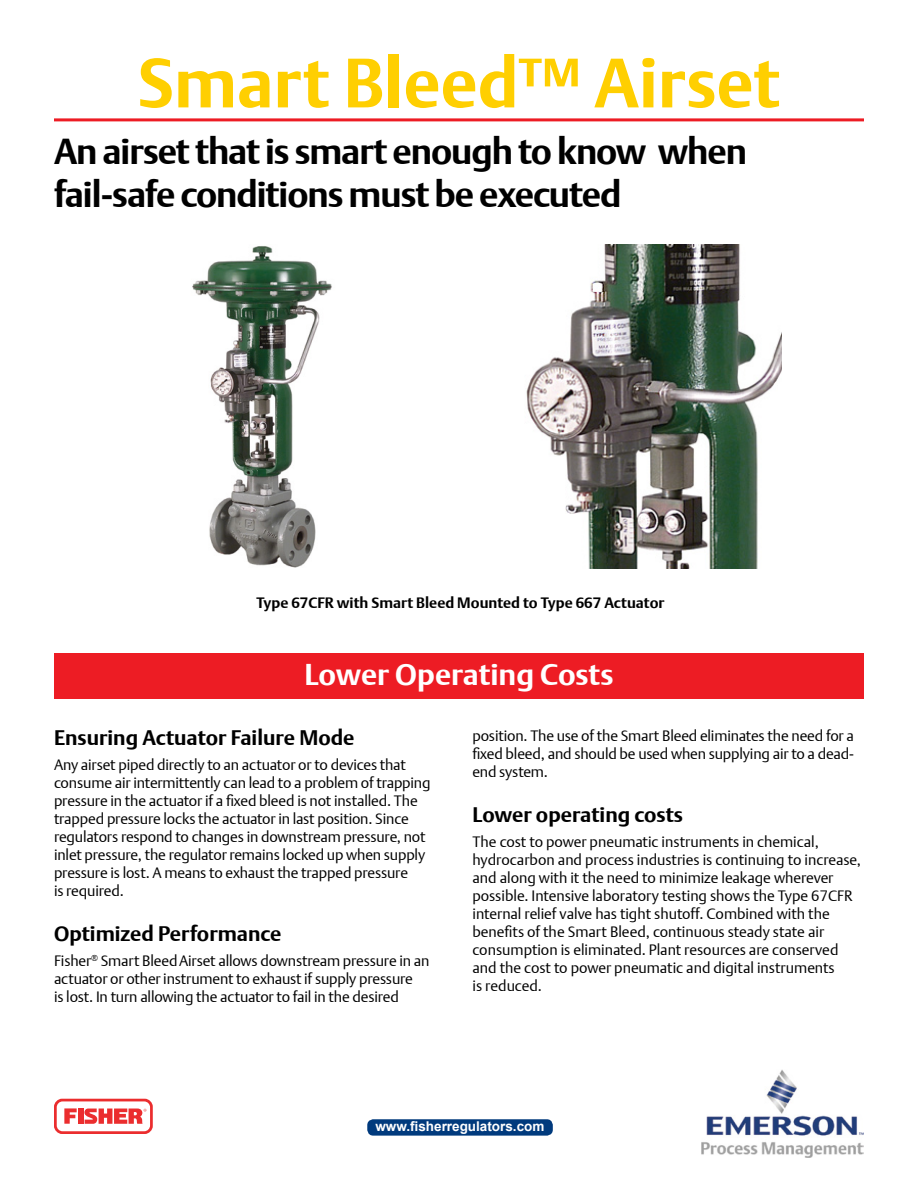
<style>
.page{position:relative;width:918px;height:1188px;background:#fff}
.page>*{position:absolute;margin:0;border:0;box-sizing:border-box;transform-origin:0 0}
.t1{font:700 69px "DTL Argo T";color:#ffcf01}
.t2{font:700 36px/43.2px "DTL Argo T";letter-spacing:-.03em;color:#000}
.t3{font:700 30px "DTL Argo T";color:#fff}
.t4{font:700 21px "DTL Argo T";color:#000}
.t5{font:15px/18px "DTL Argo T Light";letter-spacing:-.01em;color:#000}
.t6{font:700 15px "DTL Argo T";color:#000}
.t7{font:700 13.5px "Arial";color:#fff}
</style>
<div class="page">
<div style="left:367px;top:1119px;width:186px;height:17px;background:#003a7d;border-radius:6px"></div>
<img style="left:702px;top:1069px;width:162px;height:89px">
<hr style="left:54px;top:118px;width:810px;height:3px;background:#ed1c24">
<div style="left:55px;top:653px;width:809px;height:46px;background:#ed1c24"></div>
<img style="left:192px;top:246px;width:140px;height:322px">
<img style="left:526px;top:244px;width:256px;height:324px">
<svg style="left:54px;top:1099px;width:99px;height:35px"></svg>
<p class="t1" style="left:138px;top:42px;width:644px">Smart Bleed™ Airset</p>
<p class="t2" style="left:54px;top:129px;width:694px">An airset that is smart enough to know when fail-safe conditions must be executed</p>
<p class="t6" style="left:256px;top:594px;width:410px">Type 67CFR with Smart Bleed Mounted to Type 667 Actuator</p>
<p class="t3" style="left:304px;top:657px;width:311px">Lower Operating Costs</p>
<p class="t5" style="left:472px;top:726px;width:383px;text-align:justify">position. The use of the Smart Bleed eliminates the need for a fixed bleed, and should be used when supplying air to a dead&shy;end system.</p>
<p class="t4" style="left:472px;top:802px;width:212px">Lower operating costs</p>
<p class="t5" style="left:472px;top:832px;width:390px">The cost to power pneumatic instruments in chemical, hydrocarbon and process industries is continuing to increase, and along with it the need to minimize leakage wherever possible. Intensive laboratory testing shows the Type 67CFR internal relief valve has tight shutoff. Combined with the benefits of the Smart Bleed, continuous steady state air consumption is eliminated. Plant resources are conserved and the cost to power pneumatic and digital instruments<br>is reduced.</p>
<p class="t4" style="left:54px;top:725px;width:302px">Ensuring Actuator Failure Mode</p>
<p class="t5" style="left:54px;top:756px;width:378px">Any airset piped directly to an actuator or to devices that consume air intermittently can lead to a problem of trapping pressure in the actuator if a fixed bleed is not installed. The trapped pressure locks the actuator in last position. Since regulators respond to changes in downstream pressure, not inlet pressure, the regulator remains locked up when supply pressure is lost. A means to exhaust the trapped pressure<br>is required.</p>
<p class="t4" style="left:54px;top:922px;width:229px">Optimized Performance</p>
<p class="t5" style="left:54px;top:952px;width:377px">Fisher<sup>®</sup> Smart BleedAirset allows downstream pressure in an actuator or other instrument to exhaust if supply pressure<br>is lost. In turn allowing the actuator to fail in the desired</p>
<p class="t7" style="left:375px;top:1117px;width:171px">www.fisherregulators.com</p>
</div>
